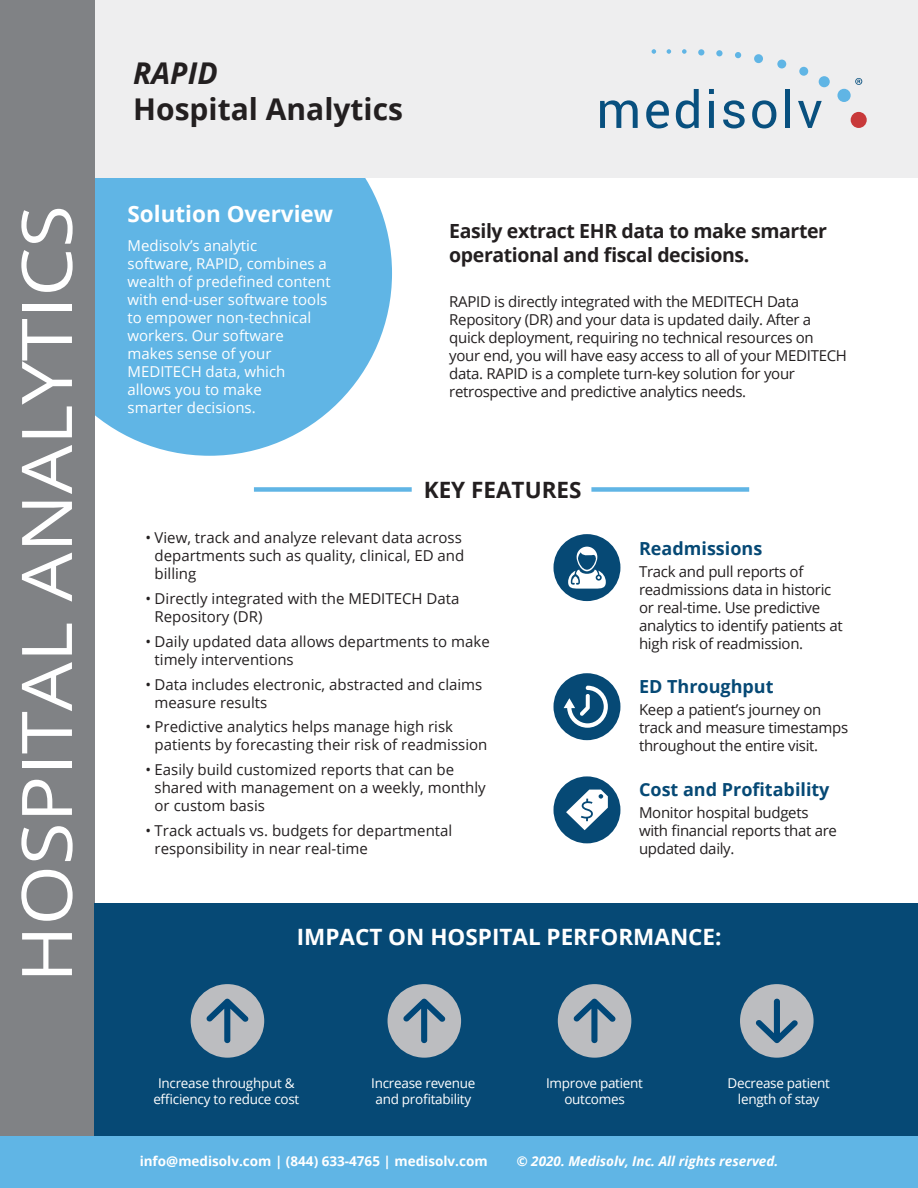
<style>
.page{position:relative;width:918px;height:1188px;background:#fff}
.page>*{position:absolute;margin:0;border:0;box-sizing:border-box;transform-origin:0 0}
.t1{font:69.9px "Open Sans";color:#fff;scale:1.11 1}
.t2{font:700 30px "Open Sans";color:#231f20}
.t3{font:italic 700 30px "Open Sans";color:#231f20}
.t4{font:700 22.5px "Open Sans";color:#fff}
.t5{font:700 22.5px "Open Sans";color:#231f20}
.t6{font:700 19.5px/23.4px "Open Sans";letter-spacing:-.02em;color:#231f20}
.t7{font:700 18px "Open Sans";color:#064975}
.t8{font:15px/18px "Open Sans";letter-spacing:-.02em;color:#231f20}
.t9{font:15px/18px "Open Sans";color:#231f20}
.t10{font:15px/18px "Open Sans";color:#fff}
.t11{font:13.5px/16.2px "Open Sans";letter-spacing:-.02em;color:#fff;text-align:center}
.t12{font:700 13.5px "Open Sans";color:#fff}
.t13{font:italic 700 13.5px "Open Sans";color:#fff}
</style>
<div class="page">
<div style="left:27px;top:91px;width:365px;height:365px;background:#60b5e5;border-radius:50%"></div>
<div style="left:65px;top:0;width:853px;height:177px;background:#eeeeef"></div>
<div style="left:0;top:0;width:95px;height:1136px;background:#808285"></div>
<div style="left:95px;top:903px;width:823px;height:233px;background:#064975"></div>
<div style="left:0;top:1136px;width:918px;height:52px;background:#60b5e5"></div>
<svg style="left:855px;top:78px;width:7px;height:7px"></svg>
<svg style="left:652px;top:49px;width:4px;height:5px"></svg>
<svg style="left:667px;top:49px;width:4px;height:5px"></svg>
<svg style="left:682px;top:49px;width:5px;height:5px"></svg>
<div style="left:698px;top:49px;width:6px;height:7px;background:#60b5e5;border-radius:50%"></div>
<div style="left:716px;top:50px;width:7px;height:6px;background:#60b5e5;border-radius:50%"></div>
<svg style="left:735px;top:52px;width:6px;height:6px"></svg>
<div style="left:754px;top:54px;width:9px;height:9px;background:#60b5e5;border-radius:50%"></div>
<div style="left:777px;top:60px;width:9px;height:8px;background:#60b5e5;border-radius:50%"></div>
<div style="left:799px;top:67px;width:9px;height:9px;background:#60b5e5;border-radius:50%"></div>
<div style="left:819px;top:76px;width:11px;height:11px;background:#60b5e5;border-radius:50%"></div>
<div style="left:837px;top:89px;width:14px;height:13px;background:#60b5e5;border-radius:50%"></div>
<div style="left:851px;top:112px;width:16px;height:16px;background:#c8393a;border-radius:50%"></div>
<svg style="left:600px;top:100px;width:38px;height:28px"></svg>
<svg style="left:646px;top:100px;width:23px;height:28px"></svg>
<svg style="left:676px;top:89px;width:23px;height:39px"></svg>
<svg style="left:709px;top:89px;width:5px;height:39px"></svg>
<svg style="left:723px;top:100px;width:22px;height:28px"></svg>
<svg style="left:752px;top:100px;width:24px;height:28px"></svg>
<div style="left:785px;top:89px;width:5px;height:39px;background:#08507f"></div>
<svg style="left:798px;top:101px;width:24px;height:27px"></svg>
<div style="left:554px;top:534px;width:66px;height:67px;background:#064975;border-radius:50%"></div>
<div style="left:554px;top:776px;width:66px;height:67px;background:#064975;border-radius:50%"></div>
<div style="left:554px;top:673px;width:66px;height:67px;background:#064975;border-radius:50%"></div>
<svg style="left:568px;top:547px;width:38px;height:42px"></svg>
<svg style="left:566px;top:790px;width:42px;height:40px"></svg>
<svg style="left:564px;top:686px;width:44px;height:42px"></svg>
<div style="left:191px;top:984px;width:73px;height:74px;background:#bcbdc0;border-radius:50%"></div>
<svg style="left:206px;top:999px;width:43px;height:44px"></svg>
<div style="left:388px;top:984px;width:73px;height:74px;background:#bcbdc0;border-radius:50%"></div>
<svg style="left:403px;top:999px;width:43px;height:44px"></svg>
<div style="left:558px;top:984px;width:73px;height:74px;background:#bcbdc0;border-radius:50%"></div>
<svg style="left:573px;top:999px;width:43px;height:44px"></svg>
<div style="left:740px;top:984px;width:74px;height:74px;background:#bcbdc0;border-radius:50%"></div>
<svg style="left:756px;top:999px;width:42px;height:44px"></svg>
<div style="left:254px;top:487px;width:158px;height:5px;background:#60b5e5"></div>
<div style="left:591px;top:487px;width:158px;height:5px;background:#60b5e5"></div>
<p class="t3" style="left:133px;top:52px;width:86px">RAPID</p>
<p class="t2" style="left:133px;top:88px;width:271px">Hospital Analytics</p>
<p class="t1" style="left:-1px;top:983px;width:702px;rotate:-90deg">HOSPITAL ANALYTICS</p>
<p class="t4" style="left:128px;top:198px;width:207px">Solution Overview</p>
<p class="t6" style="left:449px;top:219px;width:379px">Easily extract EHR data to make smarter operational and fiscal decisions.</p>
<p class="t8" style="left:449px;top:292px;width:399px">RAPID is directly integrated with the MEDITECH Data Repository (DR) and your data is updated daily. After a quick deployment, requiring no technical resources on your end, you will have easy access to all of your MEDITECH data. RAPID is a complete turn-key solution for your retrospective and predictive analytics needs.</p>
<p class="t10" style="left:128px;top:236px;width:205px">Medisolv’s analytic<br>software, RAPID, combines a wealth of predefined content with end-user software tools to empower non-technical workers. Our software makes sense of your<br>MEDITECH data, which allows you to make<br>smarter decisions.</p>
<p class="t5" style="left:424px;top:474px;width:159px">KEY FEATURES</p>
<p class="t9" style="left:155px;top:529px;width:311px;text-indent:-9px">• View, track and analyze relevant data across departments such as quality, clinical, ED and billing</p>
<p class="t9" style="left:155px;top:589px;width:306px;text-indent:-9px">• Directly integrated with the MEDITECH Data<br>Repository (DR)</p>
<p class="t9" style="left:155px;top:632px;width:337px;text-indent:-9px">• Daily updated data allows departments to make timely interventions</p>
<p class="t9" style="left:155px;top:675px;width:329px;text-indent:-9px">• Data includes electronic, abstracted and claims measure results</p>
<p class="t9" style="left:155px;top:718px;width:334px;text-indent:-9px">• Predictive analytics helps manage high risk patients by forecasting their risk of readmission</p>
<p class="t9" style="left:155px;top:760px;width:333px;text-indent:-9px">• Easily build customized reports that can be shared with management on a weekly, monthly or custom basis</p>
<p class="t9" style="left:155px;top:821px;width:299px;text-indent:-9px">• Track actuals vs. budgets for departmental responsibility in near real-time</p>
<p class="t7" style="left:639px;top:536px;width:125px">Readmissions</p>
<p class="t8" style="left:639px;top:562px;width:205px">Track and pull reports of readmissions data in historic or real-time. Use predictive analytics to identify patients at high risk of readmission.</p>
<p class="t7" style="left:639px;top:674px;width:136px">ED Throughput</p>
<p class="t8" style="left:639px;top:700px;width:211px">Keep a patient’s journey on track and measure timestamps throughout the entire visit.</p>
<p class="t7" style="left:639px;top:776px;width:192px">Cost and Profitability</p>
<p class="t8" style="left:639px;top:803px;width:199px">Monitor hospital budgets with financial reports that are updated daily.</p>
<p class="t4" style="left:297px;top:921px;width:426px">IMPACT ON HOSPITAL PERFORMANCE:</p>
<p class="t11" style="left:153px;top:1075px;width:148px">Increase throughput &amp; efficiency to reduce cost</p>
<p class="t11" style="left:371px;top:1075px;width:106px">Increase revenue and profitability</p>
<p class="t11" style="left:546px;top:1075px;width:98px">Improve patient outcomes</p>
<p class="t11" style="left:727px;top:1075px;width:104px">Decrease patient length of stay</p>
<p class="t12" style="left:140px;top:1151px;width:350px">info@medisolv.com | (844) 633-4765 | medisolv.com</p>
<p class="t13" style="left:517px;top:1151px;width:263px">© 2020. Medisolv, Inc. All rights reserved.</p>
</div>
